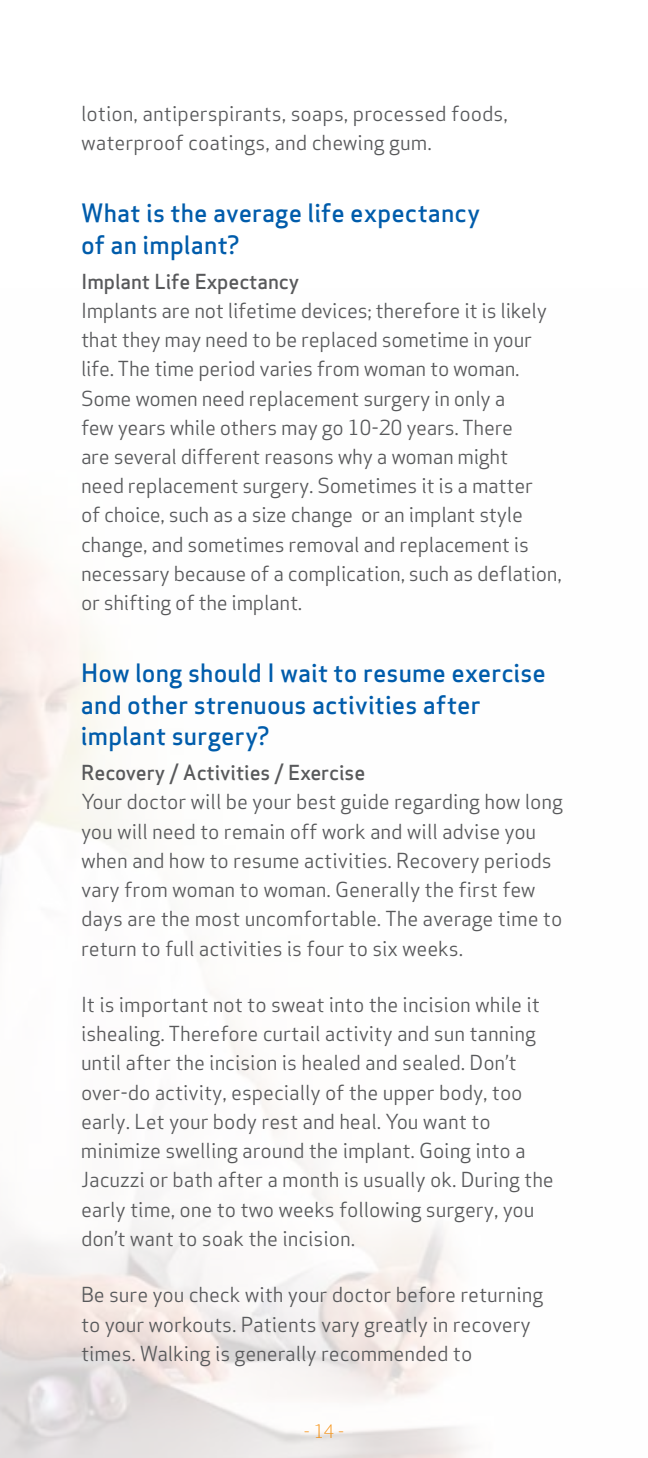
<style>
.page{position:relative;width:648px;height:1458px;background:#fff}
.page>*{position:absolute;margin:0;border:0;box-sizing:border-box;transform-origin:0 0}
.t1{font:500 24.75px/31.5px "Apex Sans";letter-spacing:.005em;color:#005cab}
.t2{font:20.25px/29.2px "Apex Sans";letter-spacing:-.005em;color:#58595b}
.t3{font:500 20.25px "Apex Sans";letter-spacing:-.005em;color:#58595b}
.t4{font:300 18px "Apex Sans";color:#f8971d}
</style>
<div class="page">
<p class="t2" style="left:81px;top:97px;width:428px">lotion, antiperspirants, soaps, processed foods, waterproof coatings, and chewing gum.</p>
<p class="t1" style="left:81px;top:194px;width:401px">What is the average life expectancy of an implant?</p>
<p class="t3" style="left:81px;top:263px;width:220px">Implant Life Expectancy</p>
<p class="t2" style="left:81px;top:294px;width:482px">Implants are not lifetime devices; therefore it is likely that they may need to be replaced sometime in your life. The time period varies from woman to woman.<br>Some women need replacement surgery in only a<br>few years while others may go 10-20 years. There<br>are several different reasons why a woman might<br>need replacement surgery. Sometimes it is a matter<br>of choice, such as a size change or an implant style change, and sometimes removal and replacement is necessary because of a complication, such as deflation, or shifting of the implant.</p>
<p class="t1" style="left:81px;top:654px;width:467px">How long should I wait to resume exercise and other strenuous activities after implant surgery?</p>
<p class="t3" style="left:81px;top:755px;width:286px">Recovery / Activities / Exercise</p>
<p class="t2" style="left:81px;top:785px;width:484px">Your doctor will be your best guide regarding how long you will need to remain off work and will advise you when and how to resume activities. Recovery periods vary from woman to woman. Generally the first few days are the most uncomfortable. The average time to return to full activities is four to six weeks.</p>
<p class="t2" style="left:81px;top:988px;width:474px">It is important not to sweat into the incision while it ishealing. Therefore curtail activity and sun tanning until after the incision is healed and sealed. Don’t over-do activity, especially of the upper body, too early. Let your body rest and heal. You want to minimize swelling around the implant. Going into a Jacuzzi or bath after a month is usually ok. During the early time, one to two weeks following surgery, you don’t want to soak the incision.</p>
<p class="t2" style="left:81px;top:1278px;width:464px">Be sure you check with your doctor before returning to your workouts. Patients vary greatly in recovery times. Walking is generally recommended to</p>
<p class="t4" style="left:304px;top:1420px;width:42px">- 14 -</p>
</div>
